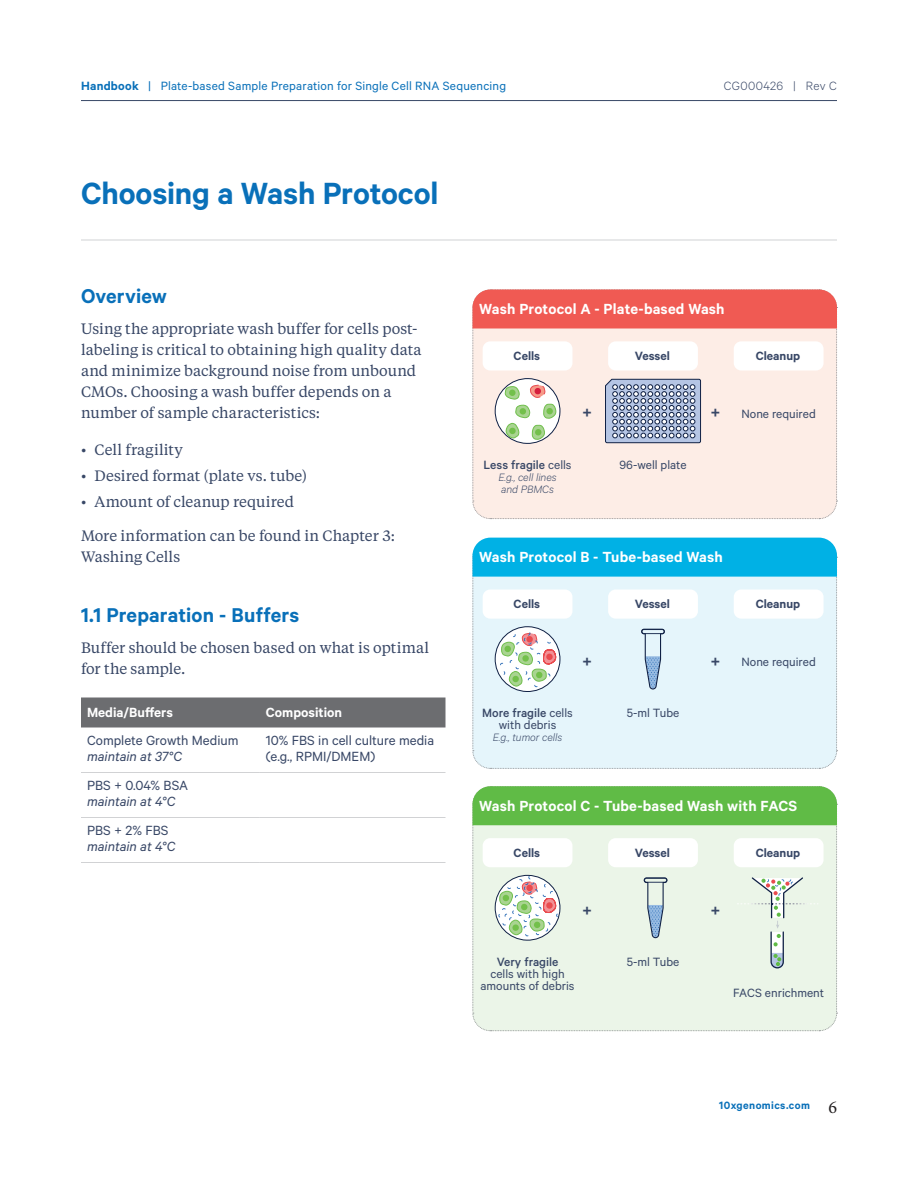
<style>
.page{position:relative;width:918px;height:1188px;background:#fff}
.page>*{position:absolute;margin:0;border:0;box-sizing:border-box;transform-origin:0 0}
.Cover_Title{font:600 34.5px "Calibre";letter-spacing:-.005em;color:#0970b9}
.Section_Header{font:600 22.5px "Calibre";letter-spacing:.005em;color:#0970b9}
.Section_Subheader{font:600 18px "Calibre";color:#384766}
.t1{font:18px "Minion Pro";color:#231f20}
.IO_-_header{font:600 16.5px "Calibre";letter-spacing:.01em;color:#fff}
.Body_Copy{font:15px/21px "Tiempos Text";letter-spacing:.005em;color:#384766}
.Table_body{font:15px/16.5px "Calibre";color:#384766}
.Table_body-2{font:italic 15px/16.5px "Calibre";color:#384766}
.Table_header{font:600 15px "Calibre";color:#fff}
.IO_-_instructions{font:13.5px/12px "Calibre";color:#384766;text-align:center}
.t2{font:13.5px "Calibre";letter-spacing:.015em;color:#0970b9}
.IO_-_description{font:600 13.5px "Calibre";color:#384766}
.IO_-_instructions-2{font:500 13.5px "Calibre";color:#384766}
.t3{font:300 13.5px "Calibre";letter-spacing:.02em;color:#384766}
.IO_-_instructions-3{font:italic 300 12px/12px "Calibre";color:#384766}
.t4{font:600 12px "Calibre";letter-spacing:.035em;color:#0970b9}
.s1{font-weight:600}
.s2{font-style:italic}
.s3{font-style:normal}
.s4{font-weight:400}
.s5{font-weight:500}
</style>
<div class="page">
<hr style="left:81px;top:100px;width:756px;height:1px;background:#384766">
<hr style="left:81px;top:240px;width:756px;height:1px;background:#d1d2d4">
<div style="left:81px;top:698px;width:365px;height:30px;background:#6c6d70"></div>
<hr style="left:81px;top:772px;width:179px;height:1px;background:#d1d2d4">
<hr style="left:260px;top:772px;width:186px;height:1px;background:#d1d2d4">
<hr style="left:81px;top:817px;width:179px;height:1px;background:#d1d2d4">
<hr style="left:260px;top:817px;width:186px;height:1px;background:#d1d2d4">
<hr style="left:81px;top:862px;width:179px;height:1px;background:#d1d2d4">
<hr style="left:260px;top:862px;width:186px;height:1px;background:#d1d2d4">
<svg style="left:472px;top:289px;width:366px;height:230px;background:#f1cfcb"></svg>
<svg style="left:472px;top:538px;width:366px;height:231px;background:#c0e8f4"></svg>
<svg style="left:472px;top:786px;width:366px;height:245px;background:#d3e9ce"></svg>
<p class="t2" style="left:81px;top:78px;width:427px"><span class="s1">Handbook</span> | Plate-based Sample Preparation for Single Cell RNA Sequencing</p>
<p class="t3" style="left:724px;top:78px;width:115px">CG000426 | Rev C</p>
<p class="Cover_Title" style="left:81px;top:173px;width:359px">Choosing a Wash Protocol</p>
<p class="Section_Header" style="left:81px;top:283px;width:87px">Overview</p>
<p class="Body_Copy" style="left:81px;top:317px;width:342px">Using the appropriate wash buffer for cells post&shy;labeling is critical to obtaining high quality data and minimize background noise from unbound CMOs. Choosing a wash buffer depends on a number of sample characteristics:</p>
<p class="Body_Copy" style="left:81px;top:438px;width:103px">• Cell fragility</p>
<p class="Body_Copy" style="left:81px;top:464px;width:227px">• Desired format (plate vs. tube)</p>
<p class="Body_Copy" style="left:81px;top:490px;width:215px">• Amount of cleanup required</p>
<p class="Body_Copy" style="left:81px;top:525px;width:316px">More information can be found in Chapter 3:<br>Washing Cells</p>
<p class="Section_Header" style="left:81px;top:602px;width:220px">1.1 Preparation - Buffers</p>
<p class="Body_Copy" style="left:81px;top:636px;width:350px">Buffer should be chosen based on what is optimal for the sample.</p>
<p class="Table_header" style="left:87px;top:704px;width:87px">Media/Buffers</p>
<p class="Table_header" style="left:266px;top:704px;width:78px">Composition</p>
<p class="Table_body" style="left:87px;top:731px;width:153px">Complete Growth Medium <span class="s2">maintain at 37°C</span></p>
<p class="Table_body" style="left:266px;top:731px;width:170px">10% FBS in cell culture media (e.g., RPMI/DMEM)</p>
<p class="Table_body-2" style="left:87px;top:776px;width:103px"><span class="s3">PBS + 0.04% BSA </span>maintain at 4°C</p>
<p class="Table_body-2" style="left:87px;top:821px;width:90px"><span class="s3">PBS + 2% FBS </span>maintain at 4°C</p>
<p class="IO_-_header" style="left:479px;top:299px;width:247px">Wash Protocol A - Plate-based Wash</p>
<p class="IO_-_description" style="left:514px;top:348px;width:28px">Cells</p>
<p class="IO_-_description" style="left:635px;top:348px;width:37px">Vessel</p>
<p class="IO_-_description" style="left:756px;top:348px;width:46px">Cleanup</p>
<p class="Section_Subheader" style="left:583px;top:402px;width:11px">+</p>
<p class="Section_Subheader" style="left:711px;top:402px;width:11px">+</p>
<p class="IO_-_instructions" style="left:742px;top:407px;width:76px">None required</p>
<p class="IO_-_instructions-2" style="left:484px;top:457px;width:90px">Less fragile <span class="s4">cells</span></p>
<p class="IO_-_instructions-3" style="left:498px;top:471px;width:60px">E.g., cell lines and PBMCs</p>
<p class="IO_-_instructions" style="left:619px;top:458px;width:69px">96-well plate</p>
<p class="IO_-_header" style="left:479px;top:548px;width:245px">Wash Protocol B - Tube-based Wash</p>
<p class="IO_-_description" style="left:514px;top:596px;width:28px">Cells</p>
<p class="IO_-_description" style="left:635px;top:596px;width:37px">Vessel</p>
<p class="IO_-_description" style="left:756px;top:596px;width:46px">Cleanup</p>
<p class="Section_Subheader" style="left:583px;top:651px;width:11px">+</p>
<p class="Section_Subheader" style="left:711px;top:651px;width:11px">+</p>
<p class="IO_-_instructions" style="left:742px;top:655px;width:76px">None required</p>
<p class="IO_-_instructions" style="left:482px;top:706px;width:92px"><span class="s5">More fragile</span> cells with debris</p>
<p class="IO_-_instructions-3" style="left:493px;top:731px;width:71px">E.g., tumor cells</p>
<p class="IO_-_instructions" style="left:627px;top:706px;width:54px">5-ml Tube</p>
<p class="IO_-_header" style="left:479px;top:796px;width:320px">Wash Protocol C - Tube-based Wash with FACS</p>
<p class="IO_-_description" style="left:514px;top:845px;width:28px">Cells</p>
<p class="IO_-_description" style="left:635px;top:845px;width:37px">Vessel</p>
<p class="IO_-_description" style="left:756px;top:845px;width:46px">Cleanup</p>
<p class="Section_Subheader" style="left:583px;top:899px;width:11px">+</p>
<p class="Section_Subheader" style="left:711px;top:899px;width:11px">+</p>
<p class="IO_-_instructions" style="left:481px;top:955px;width:96px"><span class="s5">Very fragile<br></span>cells with high amounts of debris</p>
<p class="IO_-_instructions" style="left:627px;top:955px;width:54px">5-ml Tube</p>
<p class="IO_-_instructions" style="left:733px;top:986px;width:93px">FACS enrichment</p>
<p class="t4" style="left:719px;top:1098px;width:92px">10xgenomics.com</p>
<p class="t1" style="left:828px;top:1095px;width:10px">6</p>
</div>
